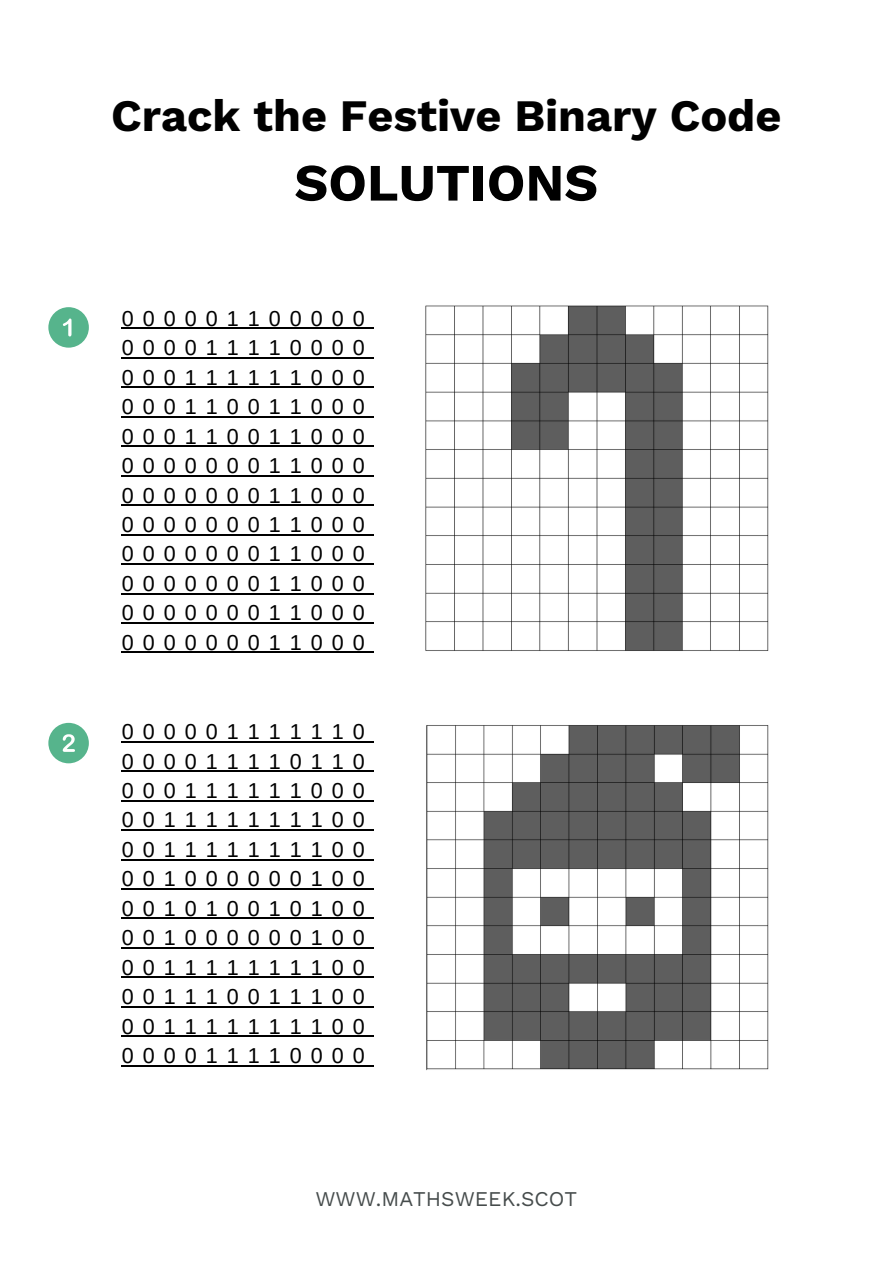
<style>
.page{position:relative;width:893px;height:1264px;background:#fff}
.page>*{position:absolute;margin:0;border:0;box-sizing:border-box;transform-origin:0 0}
.t1{font:700 52.5px "Work Sans";color:#000}
.t2{font:700 45px "Work Sans";color:#000}
.t3{font:21.6px "Arimo";letter-spacing:.42em;color:#000}
.t4{font:21px "Work Sans";color:#464c4c}
</style>
<div class="page">
<img style="left:426px;top:725px;width:343px;height:346px">
<img style="left:425px;top:305px;width:344px;height:346px">
<hr style="left:122px;top:740px;width:252px;height:2px;background:#000">
<hr style="left:122px;top:770px;width:252px;height:2px;background:#000">
<hr style="left:122px;top:799px;width:252px;height:2px;background:#000">
<hr style="left:122px;top:829px;width:252px;height:2px;background:#000">
<hr style="left:122px;top:858px;width:252px;height:2px;background:#000">
<hr style="left:122px;top:888px;width:252px;height:1px;background:#000">
<hr style="left:122px;top:917px;width:252px;height:2px;background:#000">
<hr style="left:122px;top:947px;width:252px;height:1px;background:#000">
<hr style="left:122px;top:976px;width:252px;height:2px;background:#000">
<hr style="left:122px;top:1005px;width:252px;height:2px;background:#000">
<hr style="left:122px;top:1035px;width:252px;height:2px;background:#000">
<hr style="left:122px;top:1064px;width:252px;height:2px;background:#000">
<hr style="left:122px;top:327px;width:252px;height:2px;background:#000">
<hr style="left:122px;top:357px;width:252px;height:2px;background:#000">
<hr style="left:122px;top:386px;width:252px;height:2px;background:#000">
<hr style="left:122px;top:416px;width:252px;height:1px;background:#000">
<hr style="left:122px;top:445px;width:252px;height:2px;background:#000">
<hr style="left:122px;top:475px;width:252px;height:1px;background:#000">
<hr style="left:122px;top:504px;width:252px;height:2px;background:#000">
<hr style="left:122px;top:534px;width:252px;height:1px;background:#000">
<hr style="left:122px;top:563px;width:252px;height:2px;background:#000">
<hr style="left:122px;top:592px;width:252px;height:2px;background:#000">
<hr style="left:122px;top:622px;width:252px;height:2px;background:#000">
<hr style="left:122px;top:651px;width:252px;height:2px;background:#000">
<div style="left:48px;top:307px;width:41px;height:40px;background:#56b48c;border-radius:50%"></div>
<svg style="left:63px;top:318px;width:8px;height:18px"></svg>
<div style="left:48px;top:723px;width:41px;height:40px;background:#56b48c;border-radius:50%"></div>
<svg style="left:63px;top:734px;width:12px;height:18px"></svg>
<p class="t2" style="left:111px;top:89px;width:672px">Crack the Festive Binary Code</p>
<p class="t1" style="left:294px;top:152px;width:305px">SOLUTIONS</p>
<p class="t3" style="left:122px;top:306px;width:244px">000001100000</p>
<p class="t3" style="left:122px;top:336px;width:244px">000011110000</p>
<p class="t3" style="left:122px;top:365px;width:244px">000111111000</p>
<p class="t3" style="left:122px;top:394px;width:244px">000110011000</p>
<p class="t3" style="left:122px;top:424px;width:244px">000110011000</p>
<p class="t3" style="left:122px;top:453px;width:244px">000000011000</p>
<p class="t3" style="left:122px;top:483px;width:244px">000000011000</p>
<p class="t3" style="left:122px;top:512px;width:244px">000000011000</p>
<p class="t3" style="left:122px;top:542px;width:244px">000000011000</p>
<p class="t3" style="left:122px;top:571px;width:244px">000000011000</p>
<p class="t3" style="left:122px;top:601px;width:244px">000000011000</p>
<p class="t3" style="left:122px;top:630px;width:244px">000000011000</p>
<p class="t3" style="left:122px;top:719px;width:244px">000001111110</p>
<p class="t3" style="left:122px;top:749px;width:244px">000011110110</p>
<p class="t3" style="left:122px;top:778px;width:244px">000111111000</p>
<p class="t3" style="left:122px;top:808px;width:244px">001111111100</p>
<p class="t3" style="left:122px;top:837px;width:244px">001111111100</p>
<p class="t3" style="left:122px;top:866px;width:244px">001000000100</p>
<p class="t3" style="left:122px;top:896px;width:244px">001010010100</p>
<p class="t3" style="left:122px;top:925px;width:244px">001000000100</p>
<p class="t3" style="left:122px;top:955px;width:244px">001111111100</p>
<p class="t3" style="left:122px;top:984px;width:244px">001110011100</p>
<p class="t3" style="left:122px;top:1014px;width:244px">001111111100</p>
<p class="t3" style="left:122px;top:1043px;width:244px">000011110000</p>
<p class="t4" style="left:315px;top:1186px;width:263px">WWW.MATHSWEEK.SCOT</p>
</div>
